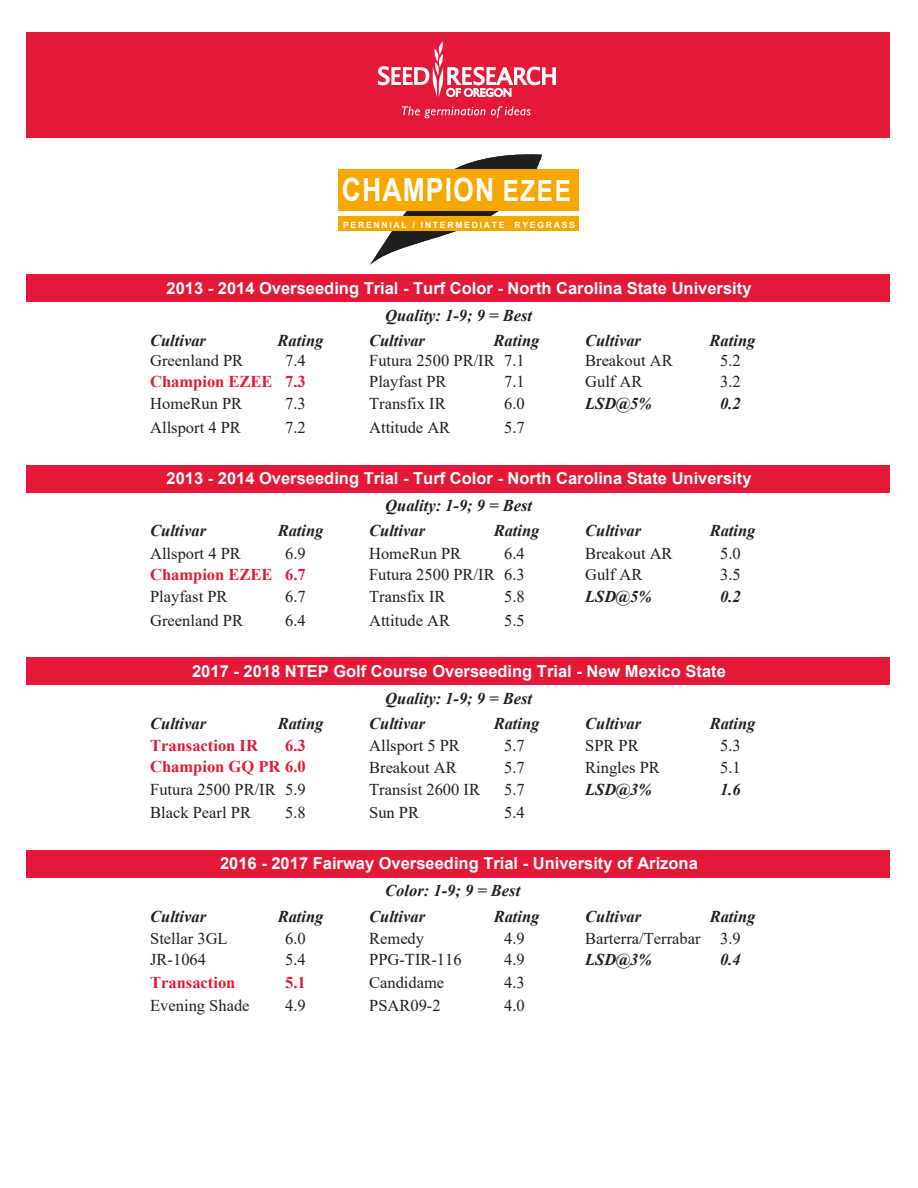
<style>
.page{position:relative;width:918px;height:1188px;background:#fff}
.page>*{position:absolute;margin:0;border:0;box-sizing:border-box;transform-origin:0 0}
.t1{font:700 31.95px "Arial";letter-spacing:.04em;color:#fff;scale:.83 1}
.t2{font:16.5px/22.2px "Times New Roman";color:#211e1e}
.t3{font:italic 700 16.5px "Times New Roman";color:#211e1e}
.t4{font:700 16.5px "Arial";color:#fff}
.t5{font:700 16.5px/21.3px "Times New Roman";color:#e31937;text-align:right}
.t6{font:700 8.55px "Arial";letter-spacing:.2em;color:#fff}
.s1{font-size:29.1px}
</style>
<div class="page">
<div style="left:26px;top:33px;width:864px;height:105px;background:#e31937"></div>
<svg style="left:402px;top:106px;width:129px;height:12px"></svg>
<svg style="left:378px;top:42px;width:178px;height:55px"></svg>
<div style="left:26px;top:274px;width:864px;height:27px;background:#e31937"></div>
<div style="left:26px;top:465px;width:864px;height:27px;background:#e31937"></div>
<svg style="left:370px;top:154px;width:172px;height:111px"></svg>
<div style="left:338px;top:169px;width:240px;height:41px;background:#f6a800"></div>
<div style="left:339px;top:216px;width:240px;height:15px;background:#f6a800"></div>
<div style="left:26px;top:658px;width:864px;height:27px;background:#e31937"></div>
<div style="left:26px;top:850px;width:864px;height:27px;background:#e31937"></div>
<h1 class="t1" style="left:342px;top:167px;width:277px">CHAMPION <span class="s1">EZEE</span></h1>
<p class="t6" style="left:343px;top:219px;width:233px">PERENNIAL / INTERMEDIATE RYEGRASS</p>
<p class="t4" style="left:166px;top:276px;width:587px">2013 - 2014 Overseeding Trial - Turf Color - North Carolina State University</p>
<p class="t3" style="left:385px;top:303px;width:148px">Quality: 1-9; 9 = Best</p>
<p class="t3" style="left:150px;top:328px;width:57px">Cultivar</p>
<p class="t3" style="left:278px;top:328px;width:47px">Rating</p>
<p class="t3" style="left:369px;top:328px;width:57px">Cultivar</p>
<p class="t3" style="left:494px;top:328px;width:47px">Rating</p>
<p class="t3" style="left:585px;top:328px;width:57px">Cultivar</p>
<p class="t3" style="left:710px;top:328px;width:47px">Rating</p>
<p class="t2" style="left:150px;top:348px;width:95px">Greenland PR</p>
<p class="t2" style="left:285px;top:348px;width:22px">7.4</p>
<p class="t5" style="left:150px;top:370px;width:157px">Champion EZEE 7.3</p>
<p class="t2" style="left:150px;top:392px;width:94px">HomeRun PR</p>
<p class="t2" style="left:285px;top:392px;width:22px">7.3</p>
<p class="t2" style="left:150px;top:416px;width:92px">Allsport 4 PR</p>
<p class="t2" style="left:285px;top:416px;width:22px">7.2</p>
<p class="t2" style="left:369px;top:348px;width:157px">Futura 2500 PR/IR 7.1</p>
<p class="t2" style="left:369px;top:370px;width:79px">Playfast PR</p>
<p class="t2" style="left:504px;top:370px;width:22px">7.1</p>
<p class="t2" style="left:369px;top:392px;width:78px">Transfix IR</p>
<p class="t2" style="left:504px;top:392px;width:22px">6.0</p>
<p class="t2" style="left:369px;top:416px;width:83px">Attitude AR</p>
<p class="t2" style="left:504px;top:416px;width:22px">5.7</p>
<p class="t2" style="left:585px;top:348px;width:89px">Breakout AR</p>
<p class="t2" style="left:720px;top:348px;width:22px">5.2</p>
<p class="t2" style="left:585px;top:370px;width:59px">Gulf AR</p>
<p class="t2" style="left:720px;top:370px;width:22px">3.2</p>
<p class="t3" style="left:585px;top:392px;width:68px">LSD@5%</p>
<p class="t3" style="left:720px;top:392px;width:22px">0.2</p>
<p class="t4" style="left:166px;top:467px;width:587px">2013 - 2014 Overseeding Trial - Turf Color - North Carolina State University</p>
<p class="t3" style="left:385px;top:494px;width:148px">Quality: 1-9; 9 = Best</p>
<p class="t3" style="left:150px;top:519px;width:57px">Cultivar</p>
<p class="t3" style="left:278px;top:519px;width:47px">Rating</p>
<p class="t3" style="left:369px;top:519px;width:57px">Cultivar</p>
<p class="t3" style="left:494px;top:519px;width:47px">Rating</p>
<p class="t3" style="left:585px;top:519px;width:57px">Cultivar</p>
<p class="t3" style="left:710px;top:519px;width:47px">Rating</p>
<p class="t2" style="left:150px;top:541px;width:92px">Allsport 4 PR</p>
<p class="t2" style="left:285px;top:541px;width:22px">6.9</p>
<p class="t5" style="left:150px;top:563px;width:157px">Champion EZEE 6.7</p>
<p class="t2" style="left:150px;top:585px;width:79px">Playfast PR</p>
<p class="t2" style="left:285px;top:585px;width:22px">6.7</p>
<p class="t2" style="left:150px;top:609px;width:95px">Greenland PR</p>
<p class="t2" style="left:285px;top:609px;width:22px">6.4</p>
<p class="t2" style="left:369px;top:541px;width:94px">HomeRun PR</p>
<p class="t2" style="left:504px;top:541px;width:22px">6.4</p>
<p class="t2" style="left:369px;top:563px;width:157px">Futura 2500 PR/IR 6.3<br>Transfix IR</p>
<p class="t2" style="left:504px;top:585px;width:22px">5.8</p>
<p class="t2" style="left:369px;top:609px;width:83px">Attitude AR</p>
<p class="t2" style="left:504px;top:609px;width:22px">5.5</p>
<p class="t2" style="left:585px;top:541px;width:89px">Breakout AR</p>
<p class="t2" style="left:720px;top:541px;width:22px">5.0</p>
<p class="t2" style="left:585px;top:563px;width:59px">Gulf AR</p>
<p class="t2" style="left:720px;top:563px;width:22px">3.5</p>
<p class="t3" style="left:585px;top:585px;width:68px">LSD@5%</p>
<p class="t3" style="left:720px;top:585px;width:22px">0.2</p>
<p class="t4" style="left:192px;top:659px;width:535px">2017 - 2018 NTEP Golf Course Overseeding Trial - New Mexico State</p>
<p class="t3" style="left:385px;top:687px;width:148px">Quality: 1-9; 9 = Best</p>
<p class="t3" style="left:150px;top:712px;width:57px">Cultivar</p>
<p class="t3" style="left:278px;top:712px;width:47px">Rating</p>
<p class="t3" style="left:369px;top:712px;width:57px">Cultivar</p>
<p class="t3" style="left:494px;top:712px;width:47px">Rating</p>
<p class="t3" style="left:585px;top:712px;width:57px">Cultivar</p>
<p class="t3" style="left:710px;top:712px;width:47px">Rating</p>
<p class="t5" style="left:150px;top:734px;width:109px">Transaction IR</p>
<p class="t5" style="left:150px;top:734px;width:157px">6.3<br>Champion GQ PR 6.0</p>
<p class="t2" style="left:150px;top:778px;width:157px">Futura 2500 PR/IR 5.9</p>
<p class="t2" style="left:369px;top:734px;width:92px">Allsport 5 PR</p>
<p class="t2" style="left:504px;top:734px;width:22px">5.7</p>
<p class="t2" style="left:369px;top:755px;width:89px">Breakout AR</p>
<p class="t2" style="left:504px;top:755px;width:22px">5.7</p>
<p class="t2" style="left:369px;top:778px;width:112px">Transist 2600 IR</p>
<p class="t2" style="left:504px;top:778px;width:22px">5.7</p>
<p class="t2" style="left:585px;top:734px;width:55px">SPR PR</p>
<p class="t2" style="left:720px;top:734px;width:22px">5.3</p>
<p class="t2" style="left:585px;top:755px;width:76px">Ringles PR</p>
<p class="t2" style="left:720px;top:755px;width:22px">5.1</p>
<p class="t3" style="left:585px;top:778px;width:68px">LSD@3%</p>
<p class="t3" style="left:720px;top:778px;width:22px">1.6</p>
<p class="t2" style="left:150px;top:801px;width:102px">Black Pearl PR</p>
<p class="t2" style="left:285px;top:801px;width:22px">5.8</p>
<p class="t2" style="left:369px;top:801px;width:51px">Sun PR</p>
<p class="t2" style="left:504px;top:801px;width:22px">5.4</p>
<p class="t4" style="left:220px;top:852px;width:479px">2016 - 2017 Fairway Overseeding Trial - University of Arizona</p>
<p class="t3" style="left:385px;top:879px;width:136px">Color: 1-9; 9 = Best</p>
<p class="t3" style="left:150px;top:904px;width:57px">Cultivar</p>
<p class="t3" style="left:278px;top:904px;width:47px">Rating</p>
<p class="t3" style="left:369px;top:904px;width:57px">Cultivar</p>
<p class="t3" style="left:494px;top:904px;width:47px">Rating</p>
<p class="t3" style="left:585px;top:904px;width:57px">Cultivar</p>
<p class="t3" style="left:710px;top:904px;width:47px">Rating</p>
<p class="t2" style="left:150px;top:926px;width:79px">Stellar 3GL</p>
<p class="t2" style="left:285px;top:926px;width:22px">6.0</p>
<p class="t2" style="left:150px;top:948px;width:57px">JR-1064</p>
<p class="t2" style="left:285px;top:948px;width:22px">5.4</p>
<p class="t5" style="left:150px;top:971px;width:87px">Transaction</p>
<p class="t5" style="left:285px;top:971px;width:22px">5.1</p>
<p class="t2" style="left:150px;top:994px;width:101px">Evening Shade</p>
<p class="t2" style="left:285px;top:994px;width:22px">4.9</p>
<p class="t2" style="left:369px;top:926px;width:56px">Remedy</p>
<p class="t2" style="left:504px;top:926px;width:22px">4.9</p>
<p class="t2" style="left:369px;top:948px;width:94px">PPG-TIR-116</p>
<p class="t2" style="left:504px;top:948px;width:22px">4.9</p>
<p class="t2" style="left:369px;top:970px;width:77px">Candidame</p>
<p class="t2" style="left:504px;top:970px;width:22px">4.3</p>
<p class="t2" style="left:369px;top:994px;width:73px">PSAR09-2</p>
<p class="t2" style="left:504px;top:994px;width:22px">4.0</p>
<p class="t2" style="left:585px;top:926px;width:157px">Barterra/Terrabar 3.9</p>
<p class="t3" style="left:585px;top:948px;width:68px">LSD@3%</p>
<p class="t3" style="left:720px;top:948px;width:22px">0.4</p>
</div>
